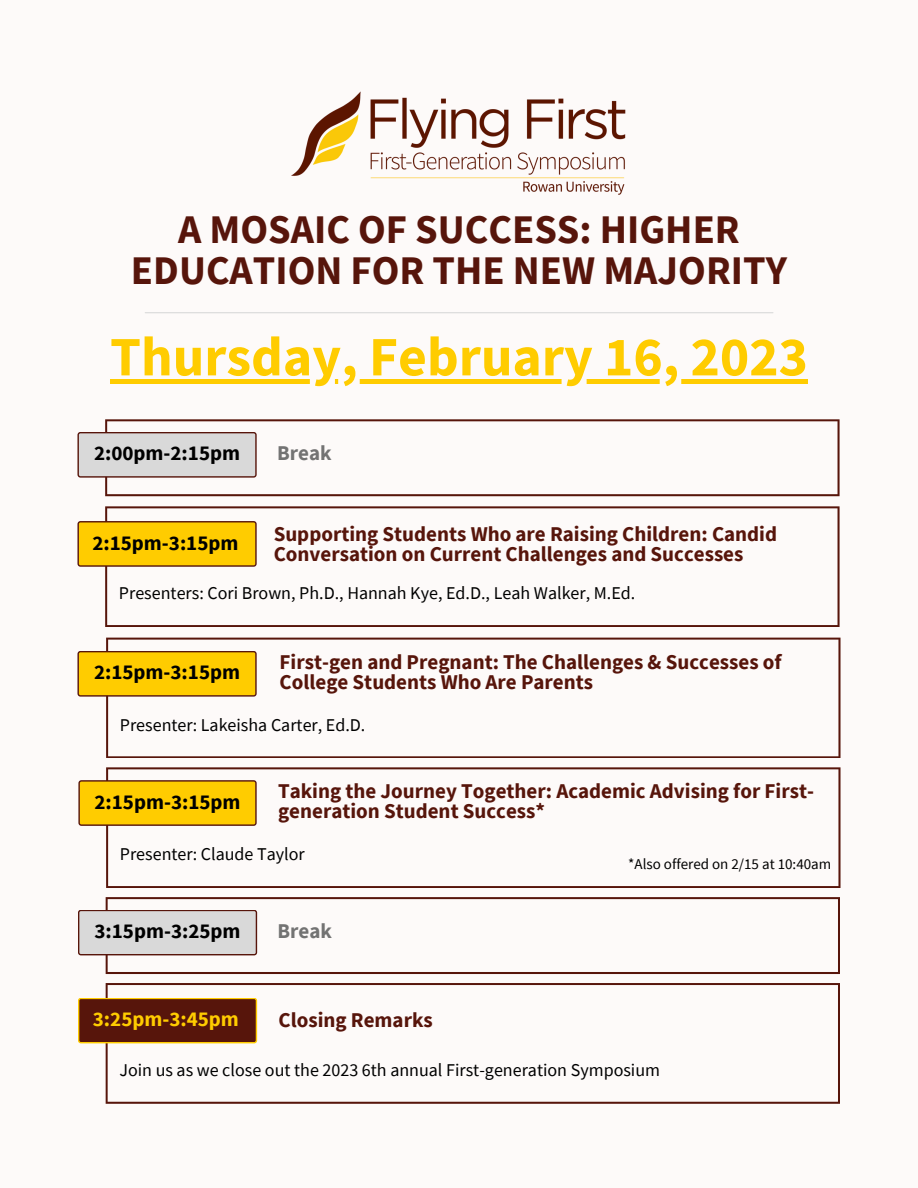
<style>
.page{position:relative;width:918px;height:1188px;background:#fdfaf9}
.page>*{position:absolute;margin:0;border:0;box-sizing:border-box;transform-origin:0 0}
.t1{font:700 55.65px "Source Sans Pro";color:#fc0}
.t2{font:700 40.65px/40.5px "Source Sans Pro";color:#57150b;text-align:center}
.t3{font:700 21px/20.2px "Source Sans Pro";color:#57150b}
.t4{font:700 21px "Source Sans Pro";color:#000}
.t5{font:700 21px "Source Sans Pro";color:#fc0}
.t6{font:700 21px "Source Sans Pro";color:#737373}
.t7{font:18px "Source Sans Pro";color:#000}
.t8{font:15px "Source Sans Pro";color:#000}
</style>
<div class="page">
<img style="left:292px;top:92px;width:334px;height:103px">
<hr style="left:145px;top:312px;width:628px;height:1px;background:#d9d9d9">
<hr style="left:110px;top:379px;width:698px;height:4px;background:#fc0">
<svg style="left:105px;top:506px;width:735px;height:121px"></svg>
<svg style="left:77px;top:521px;width:180px;height:46px;background:#f2be04"></svg>
<svg style="left:105px;top:419px;width:735px;height:77px"></svg>
<svg style="left:77px;top:432px;width:180px;height:46px;background:#d0cbca"></svg>
<svg style="left:106px;top:638px;width:734px;height:120px"></svg>
<svg style="left:77px;top:651px;width:180px;height:46px;background:#f2bf04"></svg>
<svg style="left:106px;top:767px;width:734px;height:121px"></svg>
<svg style="left:78px;top:780px;width:179px;height:46px;background:#f2be03"></svg>
<svg style="left:106px;top:897px;width:734px;height:77px"></svg>
<svg style="left:78px;top:910px;width:179px;height:45px;background:#d0cccc"></svg>
<svg style="left:106px;top:983px;width:734px;height:121px"></svg>
<svg style="left:78px;top:998px;width:179px;height:45px;background:#61200a"></svg>
<h2 class="t2" style="left:131px;top:208px;width:658px">A MOSAIC OF SUCCESS: HIGHER<br>EDUCATION FOR THE NEW MAJORITY</h2>
<h1 class="t1" style="left:110px;top:321px;width:699px">Thursday, February 16, 2023</h1>
<p class="t4" style="left:94px;top:440px;width:148px">2:00pm-2:15pm</p>
<p class="t6" style="left:277px;top:440px;width:56px">Break</p>
<p class="t4" style="left:92px;top:529px;width:148px">2:15pm-3:15pm</p>
<p class="t3" style="left:274px;top:524px;width:505px">Supporting Students Who are Raising Children: Candid<br>Conversation on Current Challenges and Successes</p>
<p class="t7" style="left:119px;top:581px;width:518px">Presenters: Cori Brown, Ph.D., Hannah Kye, Ed.D., Leah Walker, M.Ed.</p>
<p class="t3" style="left:280px;top:651px;width:504px">First-gen and Pregnant: The Challenges &amp; Successes of<br>College Students Who Are Parents</p>
<p class="t7" style="left:120px;top:713px;width:247px">Presenter: Lakeisha Carter, Ed.D.</p>
<p class="t4" style="left:94px;top:659px;width:148px">2:15pm-3:15pm</p>
<p class="t3" style="left:278px;top:780px;width:537px">Taking the Journey Together: Academic Advising for First&shy;generation Student Success*</p>
<p class="t7" style="left:120px;top:842px;width:186px">Presenter: Claude Taylor</p>
<p class="t4" style="left:95px;top:788px;width:148px">2:15pm-3:15pm</p>
<p class="t8" style="left:628px;top:854px;width:205px">*Also offered on 2/15 at 10:40am</p>
<p class="t4" style="left:95px;top:918px;width:148px">3:15pm-3:25pm</p>
<p class="t6" style="left:278px;top:918px;width:56px">Break</p>
<p class="t5" style="left:93px;top:1006px;width:148px">3:25pm-3:45pm</p>
<p class="t3" style="left:279px;top:1009px;width:156px">Closing Remarks</p>
<p class="t7" style="left:119px;top:1058px;width:542px">Join us as we close out the 2023 6th annual First-generation Symposium</p>
</div>
